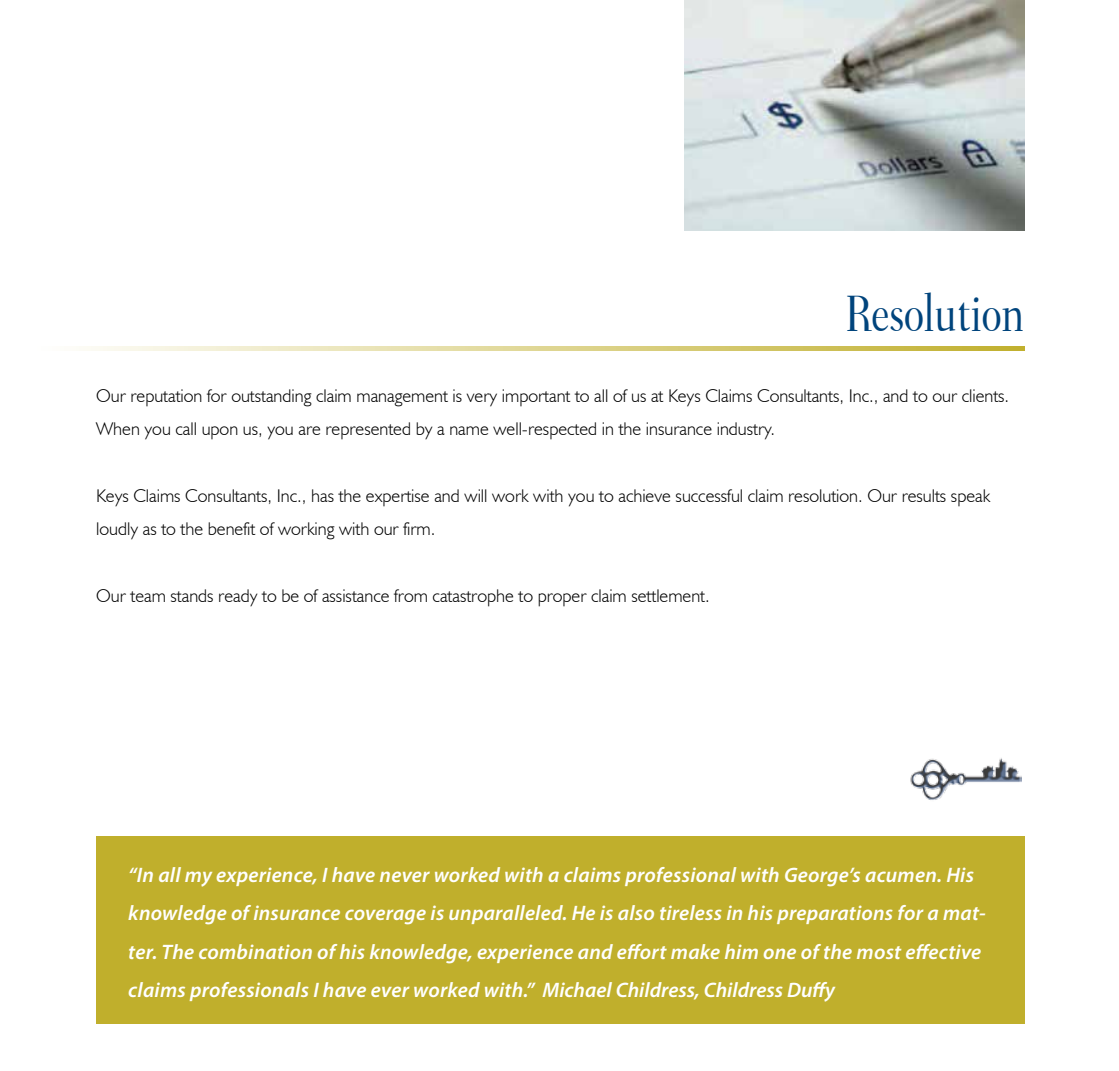
<style>
.page{position:relative;width:1119px;height:1071px;background:#fff}
.page>*{position:absolute;margin:0;border:0;box-sizing:border-box;transform-origin:0 0}
.t1{font:52.5px "Transitional 551 BT Medium B";color:#00447c;scale:.8 1}
.t2{font:italic 600 21px/38.5px "Myriad Pro";letter-spacing:.01em;color:#fff}
.t3{font:300 18.38px/33.2px "Humanist 521 BT";color:#000}
</style>
<div class="page">
<div style="left:96px;top:836px;width:928px;height:188px;background:#c0af2c"></div>
<img style="left:910px;top:758px;width:111px;height:42px">
<svg style="left:83px;top:346px;width:940px;height:5px"></svg>
<img style="left:684px;top:0;width:340px;height:231px">
<h1 class="t1" style="left:845px;top:280px;width:225px">Resolution</h1>
<p class="t3" style="left:96px;top:379px;width:914px">Our reputation for outstanding claim management is very important to all of us at Keys Claims Consultants, Inc., and to our clients.<br>When you call upon us, you are represented by a name well-respected in the insurance industry.</p>
<p class="t3" style="left:96px;top:479px;width:895px">Keys Claims Consultants, Inc., has the expertise and will work with you to achieve successful claim resolution. Our results speak loudly as to the benefit of working with our firm.</p>
<p class="t3" style="left:96px;top:578px;width:615px">Our team stands ready to be of assistance from catastrophe to proper claim settlement.</p>
<p class="t2" style="left:128px;top:855px;width:858px">“In all my experience, I have never worked with a claims professional with George’s acumen. His knowledge of insurance coverage is unparalleled. He is also tireless in his preparations for a mat&shy;ter. The combination of his knowledge, experience and effort make him one of the most effective claims professionals I have ever worked with.” Michael Childress, Childress Duffy</p>
</div>
